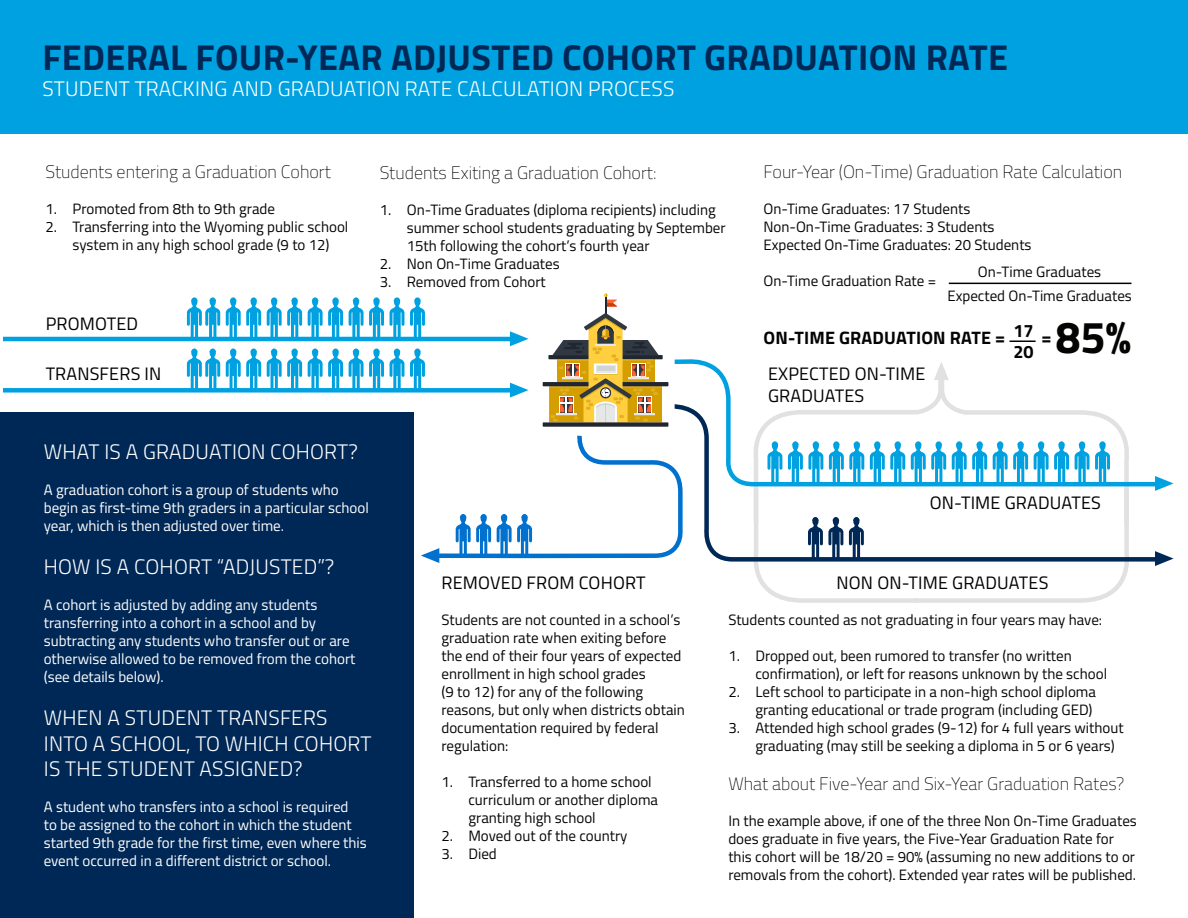
<style>
.page{position:relative;width:1188px;height:918px;background:#fff}
.page>*{position:absolute;margin:0;border:0;box-sizing:border-box;transform-origin:0 0}
.t1{font:700 45px "Titillium Web";color:#040503}
.t2{font:700 36px "Titillium Web";letter-spacing:.01em;color:#002856}
.t3{font:300 21px/25.2px "Titillium Web";letter-spacing:.01em;color:#fff}
.t4{font:100 18px "Titillium Web";color:#000}
.t5{font:18px/21.6px "Titillium Web";letter-spacing:.01em;color:#000}
.t6{font:700 18px "Titillium Web";letter-spacing:.01em;color:#040503}
.t7{font:15px/18px "Titillium Web";color:#040503}
.t8{font:15px/18px "Titillium Web";color:#fff}
</style>
<div class="page">
<div style="left:0;top:412px;width:414px;height:506px;background:#002856"></div>
<div style="left:0;top:0;width:1188px;height:133px;background:#00a1e0"></div>
<hr style="left:543px;top:382px;width:125px;height:4px;background:#212630">
<svg style="left:549px;top:293px;width:113px;height:129px"></svg>
<div style="left:543px;top:422px;width:125px;height:5px;background:#212630"></div>
<svg style="left:754px;top:564px;width:375px;height:39px"></svg>
<hr style="left:3px;top:337px;width:516px;height:4px;background:#00a1e0">
<div style="left:3px;top:388px;width:516px;height:5px;background:#00a1e0"></div>
<svg style="left:510px;top:331px;width:19px;height:15px"></svg>
<svg style="left:510px;top:383px;width:19px;height:15px"></svg>
<svg style="left:421px;top:435px;width:249px;height:128px"></svg>
<svg style="left:187px;top:297px;width:33px;height:40px"></svg>
<svg style="left:226px;top:297px;width:35px;height:40px"></svg>
<svg style="left:267px;top:297px;width:35px;height:40px"></svg>
<svg style="left:308px;top:297px;width:35px;height:40px"></svg>
<svg style="left:349px;top:297px;width:35px;height:40px"></svg>
<svg style="left:390px;top:297px;width:14px;height:40px"></svg>
<svg style="left:410px;top:297px;width:15px;height:40px"></svg>
<svg style="left:187px;top:349px;width:33px;height:40px"></svg>
<svg style="left:226px;top:349px;width:35px;height:40px"></svg>
<svg style="left:267px;top:349px;width:35px;height:40px"></svg>
<svg style="left:308px;top:349px;width:35px;height:40px"></svg>
<svg style="left:349px;top:349px;width:35px;height:40px"></svg>
<svg style="left:390px;top:349px;width:14px;height:40px"></svg>
<svg style="left:410px;top:349px;width:15px;height:40px"></svg>
<svg style="left:1155px;top:554px;width:19px;height:12px"></svg>
<svg style="left:674px;top:359px;width:275px;height:43px"></svg>
<svg style="left:1162px;top:478px;width:12px;height:10px"></svg>
<svg style="left:670px;top:402px;width:492px;height:162px"></svg>
<hr style="left:1010px;top:340px;width:26px;height:2px;background:#000">
<hr style="left:949px;top:283px;width:182px;height:1px;background:#000">
<p class="t2" style="left:42px;top:30px;width:967px">FEDERAL FOUR-YEAR ADJUSTED COHORT GRADUATION RATE</p>
<p class="t3" style="left:42px;top:75px;width:633px">STUDENT TRACKING AND GRADUATION RATE CALCULATION PROCESS</p>
<p class="t4" style="left:46px;top:159px;width:287px">Students entering a Graduation Cohort</p>
<p class="t7" style="left:46px;top:200px;width:231px">1. Promoted from 8th to 9th grade</p>
<p class="t7" style="left:46px;top:218px;width:304px;text-align:center">2. Transferring into the Wyoming public school system in any high school grade (9 to 12)</p>
<p class="t5" style="left:46px;top:312px;width:94px">PROMOTED</p>
<p class="t5" style="left:46px;top:363px;width:117px">TRANSFERS IN</p>
<p class="t4" style="left:380px;top:160px;width:278px">Students Exiting a Graduation Cohort:</p>
<p class="t7" style="left:407px;top:200px;width:320px;text-indent:-27px">1. On-Time Graduates (diploma recipients) including summer school students graduating by September<br>15th following the cohort’s fourth year</p>
<p class="t7" style="left:380px;top:254px;width:181px">2. Non‐On-Time Graduates</p>
<p class="t7" style="left:380px;top:272px;width:168px">3. Removed from Cohort</p>
<p class="t4" style="left:763px;top:159px;width:360px">Four-Year (On-Time) Graduation Rate Calculation</p>
<p class="t7" style="left:763px;top:200px;width:208px">On-Time Graduates: 17 Students</p>
<p class="t7" style="left:763px;top:218px;width:233px">Non-On-Time Graduates: 3 Students</p>
<p class="t7" style="left:763px;top:236px;width:270px">Expected On-Time Graduates: 20 Students</p>
<p class="t7" style="left:763px;top:272px;width:174px">On-Time Graduation Rate =</p>
<p class="t7" style="left:978px;top:262px;width:125px">On-Time Graduates</p>
<p class="t7" style="left:947px;top:286px;width:186px">Expected On-Time Graduates</p>
<p class="t6" style="left:1013px;top:317px;width:22px">17</p>
<p class="t6" style="left:1013px;top:338px;width:22px">20</p>
<p class="t1" style="left:1055px;top:303px;width:77px">85%</p>
<p class="t6" style="left:764px;top:324px;width:243px">ON-TIME GRADUATION RATE =</p>
<p class="t6" style="left:1041px;top:324px;width:12px">=</p>
<p class="t5" style="left:768px;top:362px;width:159px">EXPECTED ON-TIME<br>GRADUATES</p>
<p class="t3" style="left:44px;top:438px;width:315px">WHAT IS A GRADUATION COHORT?</p>
<p class="t8" style="left:44px;top:480px;width:327px">A graduation cohort is a group of students who begin as first-time 9th graders in a particular school year, which is then adjusted over time.</p>
<p class="t3" style="left:44px;top:553px;width:292px">HOW IS A COHORT “ADJUSTED”?</p>
<p class="t8" style="left:44px;top:595px;width:313px">A cohort is adjusted by adding any students transferring into a cohort in a school and by subtracting any students who transfer out or are otherwise allowed to be removed from the cohort (see details below).</p>
<p class="t3" style="left:44px;top:704px;width:329px">WHEN A STUDENT TRANSFERS<br>INTO A SCHOOL, TO WHICH COHORT<br>IS THE STUDENT ASSIGNED?</p>
<p class="t8" style="left:44px;top:797px;width:325px">A student who transfers into a school is required<br>to be assigned to the cohort in which the student started 9th grade for the first time, even where this event occurred in a different district or school.</p>
<p class="t5" style="left:442px;top:571px;width:206px">REMOVED FROM COHORT</p>
<p class="t7" style="left:441px;top:610px;width:245px">Students are not counted in a school’s graduation rate when exiting before the end of their four years of expected enrollment in high school grades<br>(9 to 12) for any of the following reasons, but only when districts obtain documentation required by federal regulation:</p>
<p class="t7" style="left:468px;top:772px;width:191px;text-indent:-27px">1. Transferred to a home school curriculum or another diploma granting high school</p>
<p class="t7" style="left:441px;top:826px;width:188px">2. Moved out of the country</p>
<p class="t7" style="left:441px;top:844px;width:57px">3. Died</p>
<p class="t5" style="left:930px;top:491px;width:173px">ON-TIME GRADUATES</p>
<p class="t5" style="left:836px;top:571px;width:214px">NON‐ON-TIME GRADUATES</p>
<p class="t7" style="left:728px;top:610px;width:375px">Students counted as not graduating in four years may have:</p>
<p class="t7" style="left:755px;top:646px;width:353px;text-indent:-27px">1. Dropped out, been rumored to transfer (no written confirmation), or left for reasons unknown by the school</p>
<p class="t7" style="left:728px;top:682px;width:369px;text-align:right">2. Left school to participate in a non-high school diploma granting educational or trade program (including GED)</p>
<p class="t7" style="left:755px;top:718px;width:370px;text-indent:-27px">3. Attended high school grades (9-12) for 4 full years without graduating (may still be seeking a diploma in 5 or 6 years)</p>
<p class="t4" style="left:728px;top:771px;width:398px">What about Five-Year and Six-Year Graduation Rates?</p>
<p class="t7" style="left:728px;top:811px;width:410px">In the example above, if one of the three Non On-Time Graduates does graduate in five years, the Five-Year Graduation Rate for this cohort will be 18/20 = 90% (assuming no new additions to or removals from the cohort). Extended year rates will be published.</p>
</div>
